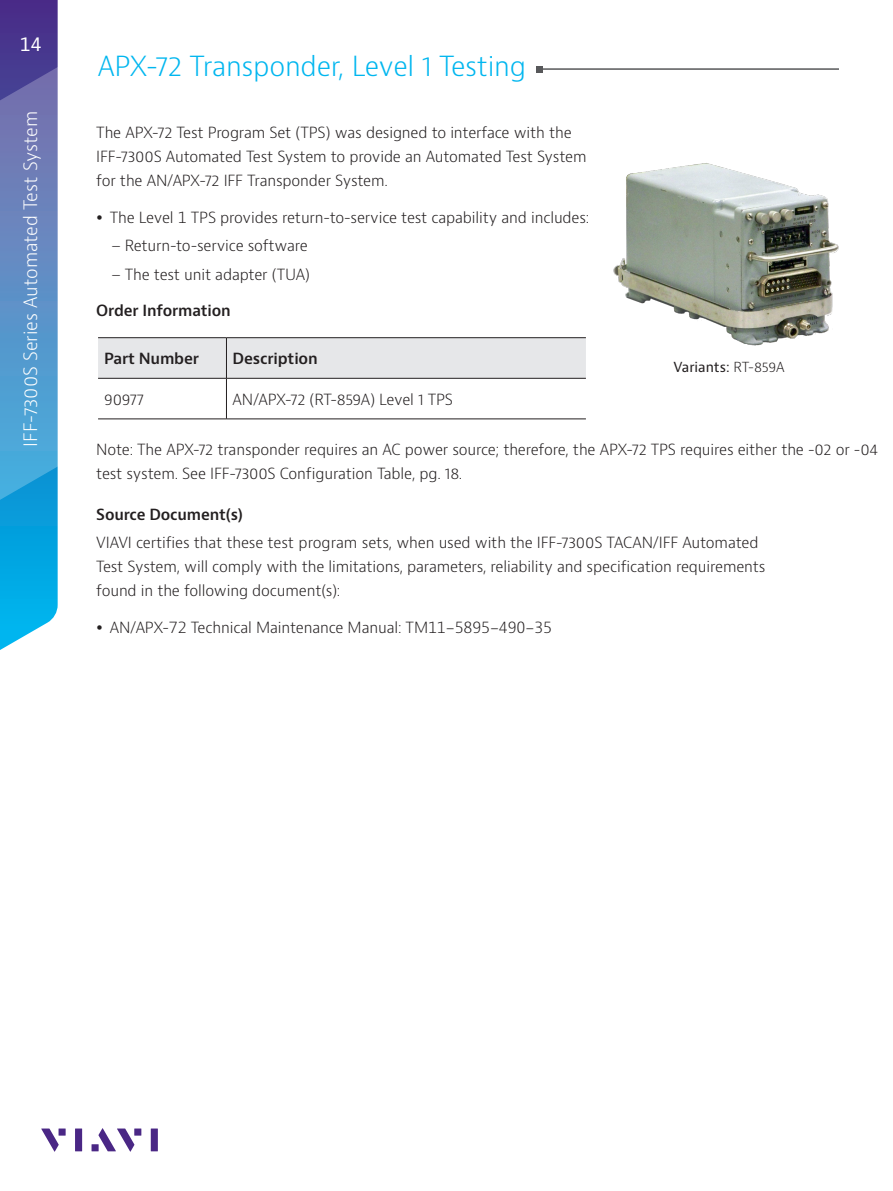
<style>
.page{position:relative;width:893px;height:1191px;background:#fff}
.page>*{position:absolute;margin:0;border:0;box-sizing:border-box;transform-origin:0 0}
.t1{font:300 27px "Bernino Sans";letter-spacing:-.01em;color:#00b6ef}
.t2{font:300 18px "Bernino Sans";color:#fff}
.t3{font:18px "Bernino Sans";color:#fff}
.P_10_16{font:300 15px/24px "Bernino Sans";letter-spacing:-.01em;color:#231f20}
.H3_Heading_Level_3{font:600 15px "Bernino Sans";letter-spacing:-.01em;color:#231f20}
.TH{font:600 15px "Bernino Sans";letter-spacing:-.015em;color:#231f20}
.t4{font:13.5px "Bernino Sans";color:#231f20}
.s1{font-weight:300}
</style>
<div class="page">
<svg style="left:41px;top:1128px;width:18px;height:23px"></svg>
<div style="left:59px;top:1128px;width:7px;height:7px;background:#4a2785"></div>
<div style="left:75px;top:1128px;width:7px;height:23px;background:#4a2785"></div>
<div style="left:134px;top:1128px;width:7px;height:7px;background:#4a2785"></div>
<div style="left:151px;top:1128px;width:7px;height:23px;background:#4a2785"></div>
<svg style="left:98px;top:1128px;width:36px;height:23px"></svg>
<div style="left:92px;top:1144px;width:7px;height:7px;background:#4a2785"></div>
<svg style="left:0;top:0;width:58px;height:650px;background:#4b8bc6"></svg>
<img style="left:613px;top:163px;width:226px;height:183px">
<div style="left:98px;top:338px;width:488px;height:40px;background:#e6e7e9"></div>
<hr style="left:98px;top:337px;width:128px;height:1px;background:#231f20">
<hr style="left:226px;top:337px;width:360px;height:1px;background:#231f20">
<hr style="left:98px;top:378px;width:128px;height:1px;background:#231f20">
<hr style="left:226px;top:378px;width:360px;height:1px;background:#231f20">
<hr style="left:98px;top:418px;width:128px;height:1px;background:#231f20">
<hr style="left:226px;top:418px;width:360px;height:1px;background:#231f20">
<hr style="left:226px;top:338px;width:1px;height:40px;background:#231f20">
<hr style="left:226px;top:378px;width:1px;height:41px;background:#231f20">
<hr style="left:540px;top:68px;width:299px;height:2px;background:#57585a">
<svg style="left:537px;top:66px;width:6px;height:6px"></svg>
<p class="t3" style="left:20px;top:33px;width:23px">14</p>
<p class="t2" style="left:19px;top:446px;width:337px;rotate:-90deg">IFF-7300S Series Automated Test System</p>
<h2 class="t1" style="left:98px;top:49px;width:430px">APX-72 Transponder, Level 1 Testing</h2>
<p class="P_10_16" style="left:96px;top:121px;width:492px">The APX-72 Test Program Set (TPS) was designed to interface with the<br>IFF-7300S Automated Test System to provide an Automated Test System for the AN/APX-72 IFF Transponder System.</p>
<p class="P_10_16" style="left:110px;top:206px;width:481px">The Level 1 TPS provides return-to-service test capability and includes:</p>
<p class="P_10_16" style="left:111px;top:234px;width:198px">– Return-to-service software</p>
<p class="P_10_16" style="left:111px;top:262px;width:200px">– The test unit adapter (TUA)</p>
<p class="H3_Heading_Level_3" style="left:96px;top:301px;width:136px">Order Information</p>
<p class="TH" style="left:104px;top:349px;width:96px">Part Number</p>
<p class="H3_Heading_Level_3" style="left:233px;top:349px;width:87px">Description</p>
<p class="P_10_16" style="left:104px;top:387px;width:41px">90977</p>
<p class="P_10_16" style="left:233px;top:387px;width:222px">AN/APX-72 (RT-859A) Level 1 TPS</p>
<p class="t4" style="left:673px;top:359px;width:113px">Variants: <span class="s1">RT-859A</span></p>
<p class="P_10_16" style="left:96px;top:438px;width:783px">Note: The APX-72 transponder requires an AC power source; therefore, the APX-72 TPS requires either the -02 or -04 test system. See IFF-7300S Configuration Table, pg. 18.</p>
<p class="H3_Heading_Level_3" style="left:96px;top:505px;width:148px">Source Document(s)</p>
<p class="P_10_16" style="left:96px;top:531px;width:671px">VIAVI certifies that these test program sets, when used with the IFF-7300S TACAN/IFF Automated<br>Test System, will comply with the limitations, parameters, reliability and specification requirements found in the following document(s):</p>
<p class="P_10_16" style="left:110px;top:616px;width:444px">AN/APX-72 Technical Maintenance Manual: TM11-5895-490-35</p>
</div>
